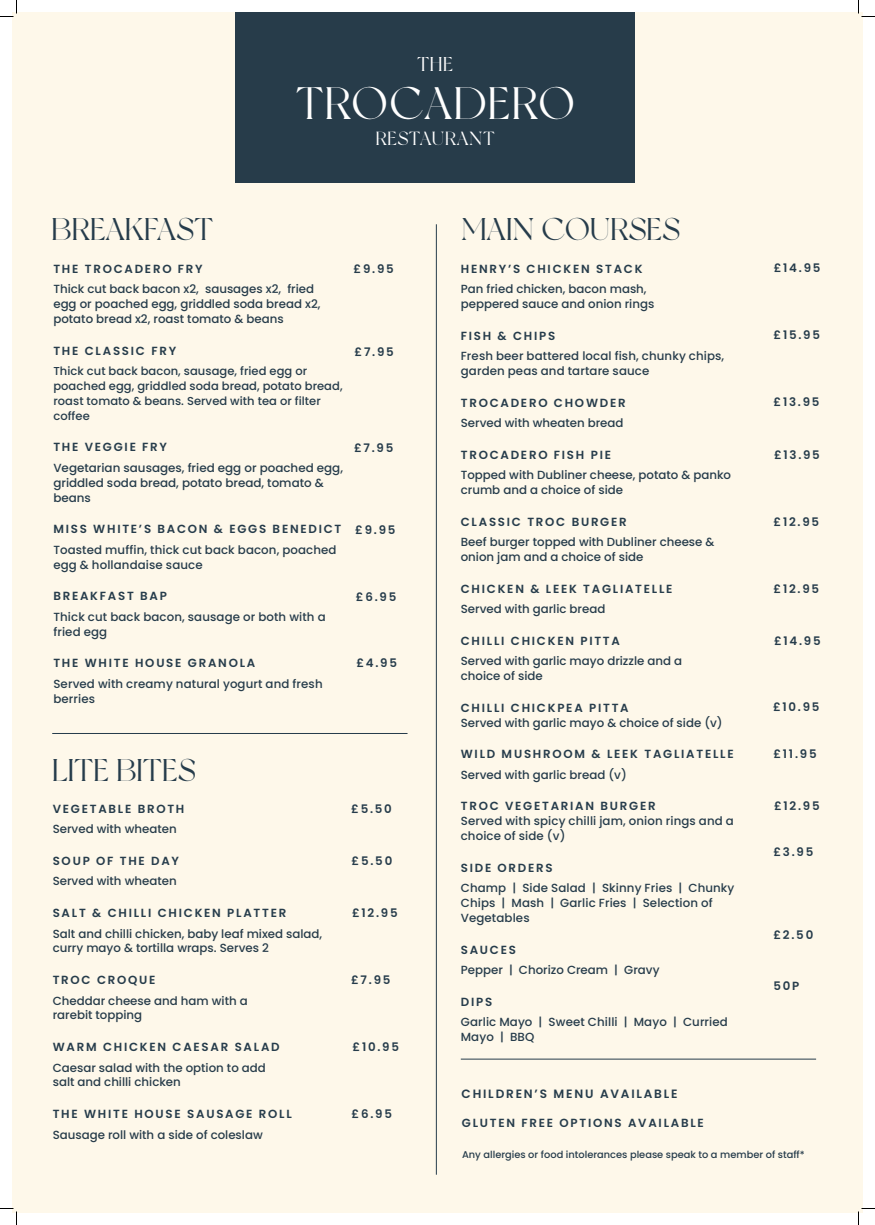
<style>
.page{position:relative;width:875px;height:1225px;background:#fff}
.page>*{position:absolute;margin:0;border:0;box-sizing:border-box;transform-origin:0 0}
.t1{font:45.45px "New York";letter-spacing:.03em;color:#fff}
.t2{font:31.4px "New York";color:#263c4b}
.t3{font:20px "New York";color:#fff}
.t4{font:19.1px "New York";letter-spacing:.03em;color:#fff}
.t5{font:600 12.05px "Poppins";letter-spacing:.15em;color:#263c4b}
.t6{font:500 11.8px/14.8px "Poppins";color:#263c4b}
.t7{font:600 11.8px "Poppins";letter-spacing:.15em;color:#263c4b}
.t8{font:500 11.8px/14.8px "Poppins";color:#273c4a}
.t9{font:500 11.5px/14.8px "Poppins";letter-spacing:.005em;color:#263c4b}
.t10{font:500 9.8px "Poppins";color:#263c4b}
</style>
<div class="page">
<div style="left:12px;top:12px;width:851px;height:1201px;background:#fef8ea"></div>
<hr style="left:436px;top:224px;width:1px;height:951px;background:#263c4b">
<div style="left:236px;top:12px;width:399px;height:171px;background:#273c4a"></div>
<hr style="left:461px;top:1059px;width:355px;height:1px;background:#263c4b">
<hr style="left:52px;top:733px;width:355px;height:1px;background:#263c4b">
<svg style="left:0;top:0;width:17px;height:17px"></svg>
<svg style="left:0;top:1208px;width:17px;height:17px"></svg>
<svg style="left:858px;top:0;width:17px;height:17px"></svg>
<svg style="left:858px;top:1208px;width:17px;height:17px"></svg>
<h3 class="t3" style="left:417px;top:52px;width:37px">THE</h3>
<h1 class="t1" style="left:296px;top:75px;width:280px">TROCADERO</h1>
<h3 class="t4" style="left:376px;top:127px;width:121px">RESTAURANT</h3>
<h2 class="t2" style="left:52px;top:210px;width:163px">BREAKFAST</h2>
<p class="t7" style="left:53px;top:262px;width:151px">THE TROCADERO FRY</p>
<p class="t6" style="left:53px;top:282px;width:269px">Thick cut back bacon x2, sausages x2, fried egg or poached egg, griddled soda bread x2, potato bread x2, roast tomato &amp; beans</p>
<p class="t7" style="left:53px;top:344px;width:124px">THE CLASSIC FRY</p>
<p class="t9" style="left:53px;top:364px;width:291px">Thick cut back bacon, sausage, fried egg or poached egg, griddled soda bread, potato bread, roast tomato &amp; beans. Served with tea or filter coffee</p>
<p class="t7" style="left:53px;top:440px;width:115px">THE VEGGIE FRY</p>
<p class="t6" style="left:53px;top:460px;width:291px">Vegetarian sausages, fried egg or poached egg, griddled soda bread, potato bread, tomato &amp; beans</p>
<p class="t7" style="left:53px;top:522px;width:289px">MISS WHITE’S BACON &amp; EGGS BENEDICT</p>
<p class="t6" style="left:53px;top:542px;width:285px">Toasted muffin, thick cut back bacon, poached egg &amp; hollandaise sauce</p>
<p class="t7" style="left:53px;top:589px;width:115px">BREAKFAST BAP</p>
<p class="t6" style="left:53px;top:609px;width:274px">Thick cut back bacon, sausage or both with a fried egg</p>
<p class="t7" style="left:53px;top:656px;width:203px">THE WHITE HOUSE GRANOLA</p>
<p class="t6" style="left:53px;top:676px;width:271px">Served with creamy natural yogurt and fresh berries</p>
<p class="t7" style="left:354px;top:262px;width:42px">£9.95</p>
<p class="t7" style="left:355px;top:345px;width:41px">£7.95</p>
<p class="t7" style="left:354px;top:442px;width:41px">£7.95</p>
<p class="t7" style="left:355px;top:523px;width:42px">£9.95</p>
<p class="t7" style="left:356px;top:590px;width:42px">£6.95</p>
<p class="t7" style="left:356px;top:656px;width:42px">£4.95</p>
<h2 class="t2" style="left:52px;top:751px;width:145px">LITE BITES</h2>
<p class="t7" style="left:53px;top:802px;width:133px">VEGETABLE BROTH</p>
<p class="t8" style="left:53px;top:822px;width:125px">Served with wheaten</p>
<p class="t7" style="left:53px;top:854px;width:128px">SOUP OF THE DAY</p>
<p class="t8" style="left:53px;top:874px;width:125px">Served with wheaten</p>
<p class="t7" style="left:53px;top:906px;width:235px">SALT &amp; CHILLI CHICKEN PLATTER</p>
<p class="t8" style="left:53px;top:926px;width:271px">Salt and chilli chicken, baby leaf mixed salad, curry mayo &amp; tortilla wraps. Serves 2</p>
<p class="t7" style="left:53px;top:973px;width:104px">TROC CROQUE</p>
<p class="t8" style="left:53px;top:993px;width:197px">Cheddar cheese and ham with a rarebit topping</p>
<p class="t7" style="left:53px;top:1040px;width:228px">WARM CHICKEN CAESAR SALAD</p>
<p class="t8" style="left:53px;top:1060px;width:215px">Caesar salad with the option to add salt and chilli chicken</p>
<p class="t7" style="left:53px;top:1107px;width:241px">THE WHITE HOUSE SAUSAGE ROLL</p>
<p class="t8" style="left:53px;top:1127px;width:212px">Sausage roll with a side of coleslaw</p>
<p class="t7" style="left:351px;top:802px;width:42px">£5.50</p>
<p class="t7" style="left:352px;top:854px;width:42px">£5.50</p>
<p class="t7" style="left:352px;top:906px;width:47px">£12.95</p>
<p class="t7" style="left:351px;top:973px;width:41px">£7.95</p>
<p class="t7" style="left:353px;top:1040px;width:48px">£10.95</p>
<p class="t7" style="left:352px;top:1107px;width:42px">£6.95</p>
<h2 class="t2" style="left:461px;top:210px;width:221px">MAIN COURSES</h2>
<p class="t7" style="left:461px;top:262px;width:183px">HENRY’S CHICKEN STACK</p>
<p class="t6" style="left:461px;top:281px;width:195px">Pan fried chicken, bacon mash, peppered sauce and onion rings</p>
<p class="t7" style="left:461px;top:329px;width:96px">FISH &amp; CHIPS</p>
<p class="t6" style="left:461px;top:348px;width:265px">Fresh beer battered local fish, chunky chips, garden peas and tartare sauce</p>
<p class="t7" style="left:461px;top:396px;width:166px">TROCADERO CHOWDER</p>
<p class="t6" style="left:461px;top:415px;width:164px">Served with wheaten bread</p>
<p class="t7" style="left:461px;top:448px;width:152px">TROCADERO FISH PIE</p>
<p class="t6" style="left:461px;top:468px;width:272px">Topped with Dubliner cheese, potato &amp; panko crumb and a choice of side</p>
<p class="t7" style="left:461px;top:515px;width:167px">CLASSIC TROC BURGER</p>
<p class="t6" style="left:461px;top:535px;width:255px">Beef burger topped with Dubliner cheese &amp; onion jam and a choice of side</p>
<p class="t7" style="left:461px;top:582px;width:213px">CHICKEN &amp; LEEK TAGLIATELLE</p>
<p class="t6" style="left:461px;top:602px;width:146px">Served with garlic bread</p>
<p class="t7" style="left:461px;top:634px;width:161px">CHILLI CHICKEN PITTA</p>
<p class="t6" style="left:461px;top:654px;width:223px">Served with garlic mayo drizzle and a choice of side</p>
<p class="t7" style="left:461px;top:701px;width:169px">CHILLI CHICKPEA PITTA</p>
<p class="t6" style="left:461px;top:715px;width:263px">Served with garlic mayo &amp; choice of side (v)</p>
<p class="t7" style="left:461px;top:747px;width:274px">WILD MUSHROOM &amp; LEEK TAGLIATELLE</p>
<p class="t6" style="left:461px;top:767px;width:168px">Served with garlic bread (v)</p>
<p class="t7" style="left:461px;top:799px;width:196px">TROC VEGETARIAN BURGER</p>
<p class="t6" style="left:461px;top:814px;width:275px">Served with spicy chilli jam, onion rings and a choice of side (v)</p>
<p class="t7" style="left:461px;top:861px;width:93px">SIDE ORDERS</p>
<p class="t6" style="left:461px;top:881px;width:275px">Champ | Side Salad | Skinny Fries | Chunky<br>Chips | Mash | Garlic Fries | Selection of<br>Vegetables</p>
<p class="t7" style="left:461px;top:943px;width:57px">SAUCES</p>
<p class="t6" style="left:461px;top:963px;width:200px">Pepper | Chorizo Cream | Gravy</p>
<p class="t7" style="left:461px;top:995px;width:33px">DIPS</p>
<p class="t6" style="left:461px;top:1015px;width:269px">Garlic Mayo | Sweet Chilli | Mayo | Curried<br>Mayo | BBQ</p>
<p class="t5" style="left:462px;top:1087px;width:218px">CHILDREN’S MENU AVAILABLE</p>
<p class="t7" style="left:462px;top:1116px;width:243px">GLUTEN FREE OPTIONS AVAILABLE</p>
<p class="t7" style="left:774px;top:261px;width:48px">£14.95</p>
<p class="t7" style="left:773px;top:328px;width:48px">£15.95</p>
<p class="t7" style="left:773px;top:395px;width:47px">£13.95</p>
<p class="t7" style="left:774px;top:448px;width:47px">£13.95</p>
<p class="t7" style="left:773px;top:515px;width:47px">£12.95</p>
<p class="t7" style="left:773px;top:582px;width:47px">£12.95</p>
<p class="t7" style="left:774px;top:634px;width:48px">£14.95</p>
<p class="t7" style="left:773px;top:700px;width:48px">£10.95</p>
<p class="t7" style="left:773px;top:747px;width:45px">£11.95</p>
<p class="t7" style="left:774px;top:799px;width:47px">£12.95</p>
<p class="t7" style="left:773px;top:845px;width:41px">£3.95</p>
<p class="t7" style="left:773px;top:928px;width:41px">£2.50</p>
<p class="t7" style="left:773px;top:979px;width:27px">50P</p>
<p class="t10" style="left:462px;top:1149px;width:344px">Any allergies or food intolerances please speak to a member of staff*</p>
</div>
